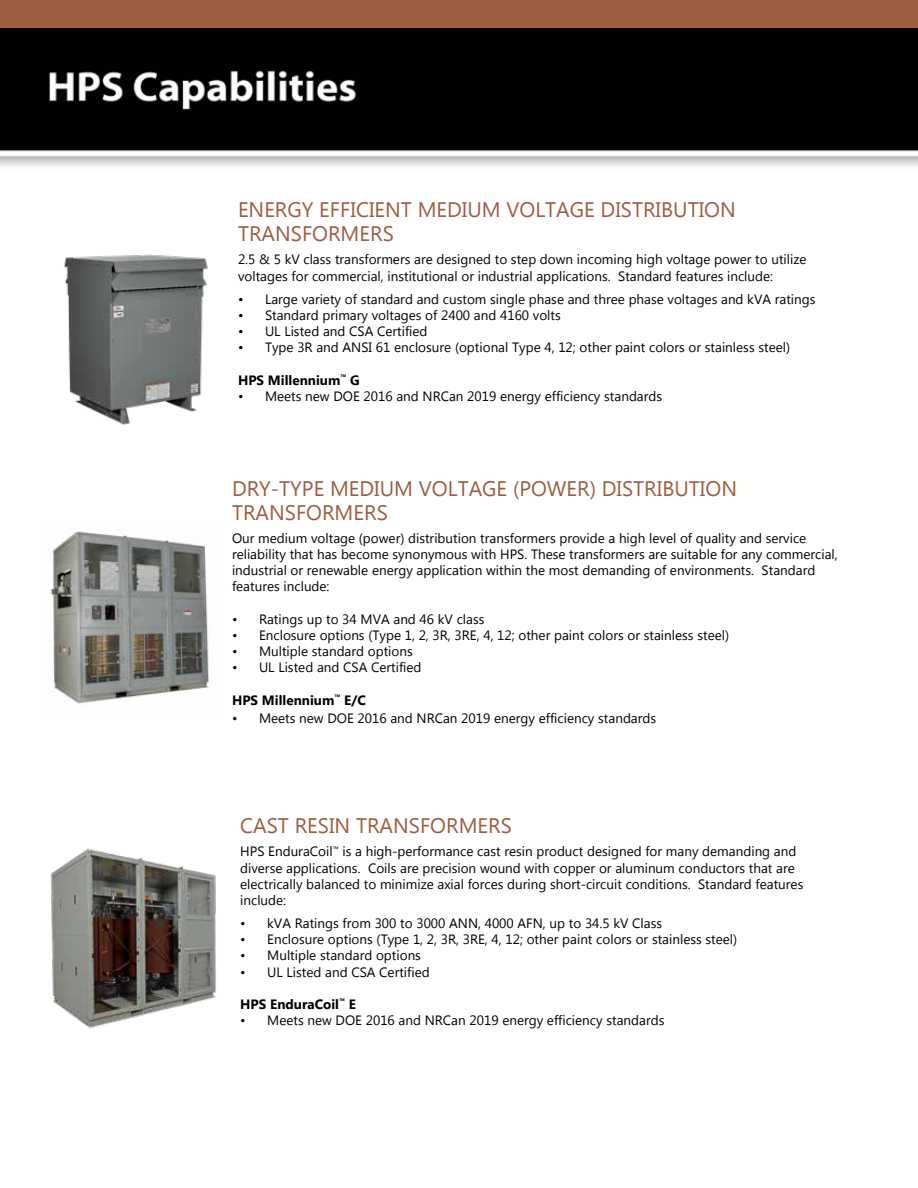
<style>
.page{position:relative;width:918px;height:1188px;background:#fff}
.page>*{position:absolute;margin:0;border:0;box-sizing:border-box;transform-origin:0 0}
.t1{font:21px/24px "Microsoft New Tai Lue";color:#9c5d40}
.t2{font:13.5px/16.2px "Microsoft New Tai Lue";color:#000}
.t3{font:700 13.5px "Microsoft New Tai Lue";color:#000}
</style>
<div class="page">
<img style="left:0;top:27px;width:918px;height:140px">
<div style="left:0;top:0;width:918px;height:27px;background:#9c5d40"></div>
<img style="left:50px;top:848px;width:166px;height:181px">
<img style="left:49px;top:530px;width:163px;height:176px">
<img style="left:64px;top:254px;width:144px;height:171px">
<h1 class="t1" style="left:238px;top:200px;width:499px">ENERGY EFFICIENT MEDIUM VOLTAGE DISTRIBUTION<br>TRANSFORMERS</h1>
<p class="t2" style="left:238px;top:253px;width:570px">2.5 &amp; 5 kV class transformers are designed to step down incoming high voltage power to utilize voltages for commercial, institutional or industrial applications. Standard features include:</p>
<p class="t2" style="left:238px;top:292px;width:579px">• Large variety of standard and custom single phase and three phase voltages and kVA ratings</p>
<p class="t2" style="left:238px;top:308px;width:324px">• Standard primary voltages of 2400 and 4160 volts</p>
<p class="t2" style="left:238px;top:324px;width:191px">• UL Listed and CSA Certified</p>
<p class="t2" style="left:238px;top:340px;width:554px">• Type 3R and ANSI 61 enclosure (optional Type 4, 12; other paint colors or stainless steel)</p>
<p class="t3" style="left:238px;top:372px;width:123px">HPS Millennium<sup>™</sup> G</p>
<p class="t2" style="left:238px;top:389px;width:426px">• Meets new DOE 2016 and NRCan 2019 energy efficiency standards</p>
<h1 class="t1" style="left:232px;top:478px;width:507px">DRY-TYPE MEDIUM VOLTAGE (POWER) DISTRIBUTION<br>TRANSFORMERS</h1>
<p class="t2" style="left:232px;top:531px;width:607px">Our medium voltage (power) distribution transformers provide a high level of quality and service reliability that has become synonymous with HPS. These transformers are suitable for any commercial, industrial or renewable energy application within the most demanding of environments. Standard features include:</p>
<p class="t2" style="left:232px;top:612px;width:254px">• Ratings up to 34 MVA and 46 kV class</p>
<p class="t2" style="left:232px;top:628px;width:499px">• Enclosure options (Type 1, 2, 3R, 3RE, 4, 12; other paint colors or stainless steel)</p>
<p class="t2" style="left:232px;top:644px;width:182px">• Multiple standard options</p>
<p class="t2" style="left:232px;top:661px;width:191px">• UL Listed and CSA Certified</p>
<p class="t3" style="left:232px;top:692px;width:135px">HPS Millennium<sup>™</sup> E/C</p>
<p class="t2" style="left:232px;top:711px;width:426px">• Meets new DOE 2016 and NRCan 2019 energy efficiency standards</p>
<h1 class="t1" style="left:240px;top:816px;width:273px">CAST RESIN TRANSFORMERS</h1>
<p class="t2" style="left:240px;top:845px;width:565px">HPS EnduraCoil<sup>™</sup> is a high-performance cast resin product designed for many demanding and diverse applications. Coils are precision wound with copper or aluminum conductors that are electrically balanced to minimize axial forces during short-circuit conditions. Standard features include:</p>
<p class="t2" style="left:240px;top:916px;width:423px">• kVA Ratings from 300 to 3000 ANN, 4000 AFN, up to 34.5 kV Class</p>
<p class="t2" style="left:240px;top:932px;width:499px">• Enclosure options (Type 1, 2, 3R, 3RE, 4, 12; other paint colors or stainless steel)</p>
<p class="t2" style="left:240px;top:949px;width:182px">• Multiple standard options</p>
<p class="t2" style="left:240px;top:965px;width:191px">• UL Listed and CSA Certified</p>
<p class="t3" style="left:240px;top:996px;width:117px">HPS EnduraCoil<sup>™</sup> E</p>
<p class="t2" style="left:240px;top:1013px;width:426px">• Meets new DOE 2016 and NRCan 2019 energy efficiency standards</p>
</div>
